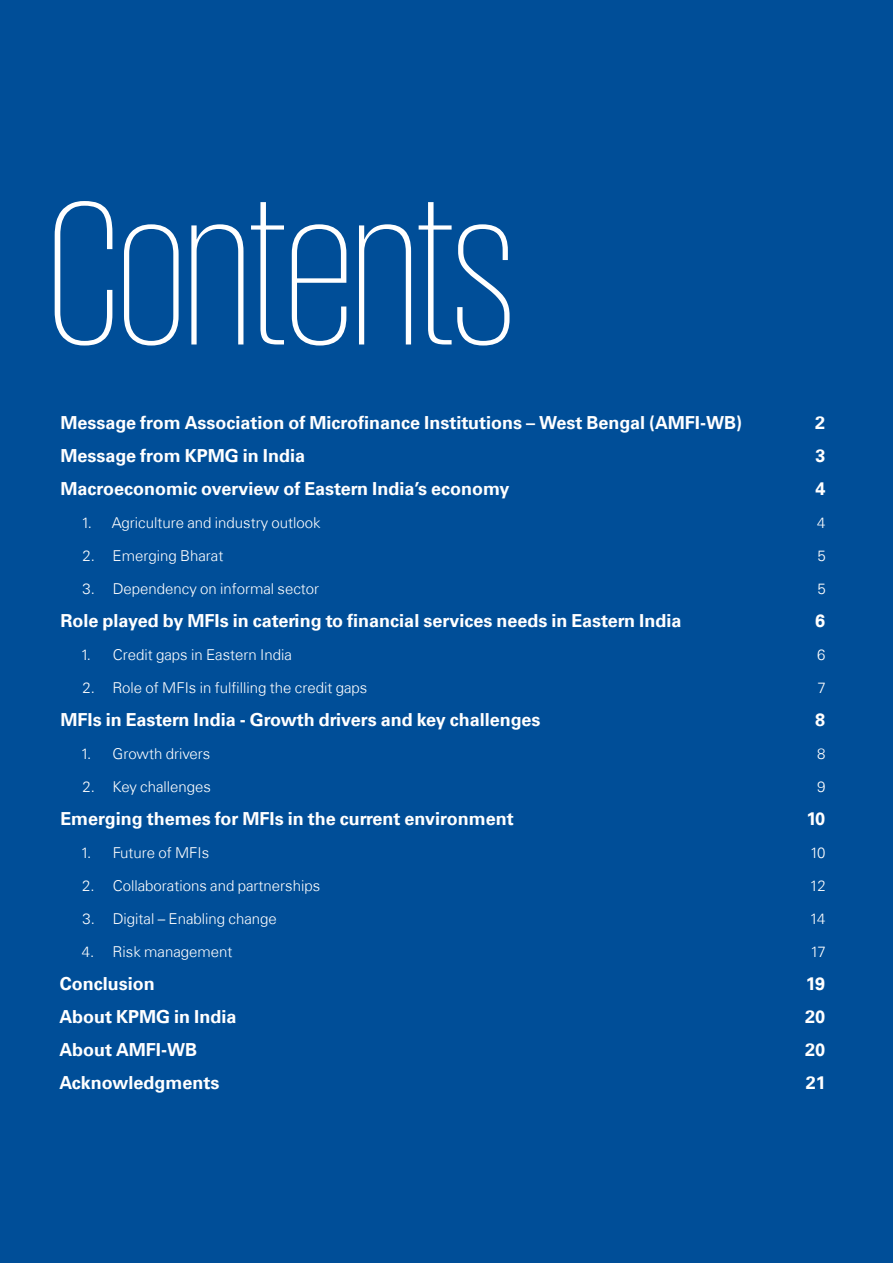
<style>
.page{position:relative;width:893px;height:1263px;background:#004e98}
.page>*{position:absolute;margin:0;border:0;box-sizing:border-box;transform-origin:0 0}
.t1{font:200 210px "KPMG";letter-spacing:-.005em;color:#fff}
.t2{font:700 18px "Universfor KPMG";color:#fff}
.t3{font:300 15px "Universfor KPMG";color:#fff}
</style>
<div class="page">
<h1 class="t1" style="left:49px;top:174px;width:468px">Contents</h1>
<p class="t2" style="left:60px;top:411px;width:683px">Message from Association of Microfinance Institutions – West Bengal (AMFI-WB)</p>
<p class="t2" style="left:815px;top:411px;width:12px">2</p>
<p class="t2" style="left:60px;top:444px;width:246px">Message from KPMG in India</p>
<p class="t2" style="left:815px;top:444px;width:12px">3</p>
<p class="t2" style="left:60px;top:477px;width:450px">Macroeconomic overview of Eastern India’s economy</p>
<p class="t2" style="left:815px;top:477px;width:12px">4</p>
<p class="t3" style="left:82px;top:513px;width:241px">1. Agriculture and industry outlook</p>
<p class="t3" style="left:817px;top:513px;width:10px">4</p>
<p class="t3" style="left:82px;top:546px;width:143px">2. Emerging Bharat</p>
<p class="t3" style="left:817px;top:546px;width:10px">5</p>
<p class="t3" style="left:82px;top:579px;width:238px">3. Dependency on informal sector</p>
<p class="t3" style="left:817px;top:579px;width:10px">5</p>
<p class="t2" style="left:60px;top:609px;width:622px">Role played by MFIs in catering to financial services needs in Eastern India</p>
<p class="t2" style="left:815px;top:609px;width:12px">6</p>
<p class="t3" style="left:81px;top:645px;width:213px">1. Credit gaps in Eastern India</p>
<p class="t3" style="left:817px;top:645px;width:10px">6</p>
<p class="t3" style="left:82px;top:678px;width:286px">2. Role of MFIs in fulfilling the credit gaps</p>
<p class="t3" style="left:818px;top:678px;width:10px">7</p>
<p class="t2" style="left:60px;top:708px;width:482px">MFIs in Eastern India - Growth drivers and key challenges</p>
<p class="t2" style="left:815px;top:708px;width:12px">8</p>
<p class="t3" style="left:81px;top:744px;width:131px">1. Growth drivers</p>
<p class="t3" style="left:817px;top:744px;width:10px">8</p>
<p class="t3" style="left:82px;top:777px;width:130px">2. Key challenges</p>
<p class="t3" style="left:817px;top:777px;width:10px">9</p>
<p class="t2" style="left:60px;top:807px;width:455px">Emerging themes for MFIs in the current environment</p>
<p class="t2" style="left:806px;top:807px;width:20px">10</p>
<p class="t3" style="left:81px;top:843px;width:130px">1. Future of MFIs</p>
<p class="t3" style="left:810px;top:843px;width:17px">10</p>
<p class="t3" style="left:82px;top:876px;width:239px">2. Collaborations and partnerships</p>
<p class="t3" style="left:810px;top:876px;width:17px">12</p>
<p class="t3" style="left:82px;top:909px;width:196px">3. Digital – Enabling change</p>
<p class="t3" style="left:810px;top:909px;width:17px">14</p>
<p class="t3" style="left:82px;top:942px;width:152px">4. Risk management</p>
<p class="t3" style="left:810px;top:942px;width:17px">17</p>
<p class="t2" style="left:60px;top:972px;width:97px">Conclusion</p>
<p class="t2" style="left:806px;top:972px;width:21px">19</p>
<p class="t2" style="left:59px;top:1005px;width:179px">About KPMG in India</p>
<p class="t2" style="left:805px;top:1005px;width:22px">20</p>
<p class="t2" style="left:59px;top:1038px;width:139px">About AMFI-WB</p>
<p class="t2" style="left:805px;top:1038px;width:22px">20</p>
<p class="t2" style="left:59px;top:1071px;width:162px">Acknowledgments</p>
<p class="t2" style="left:806px;top:1071px;width:22px">21</p>
</div>
